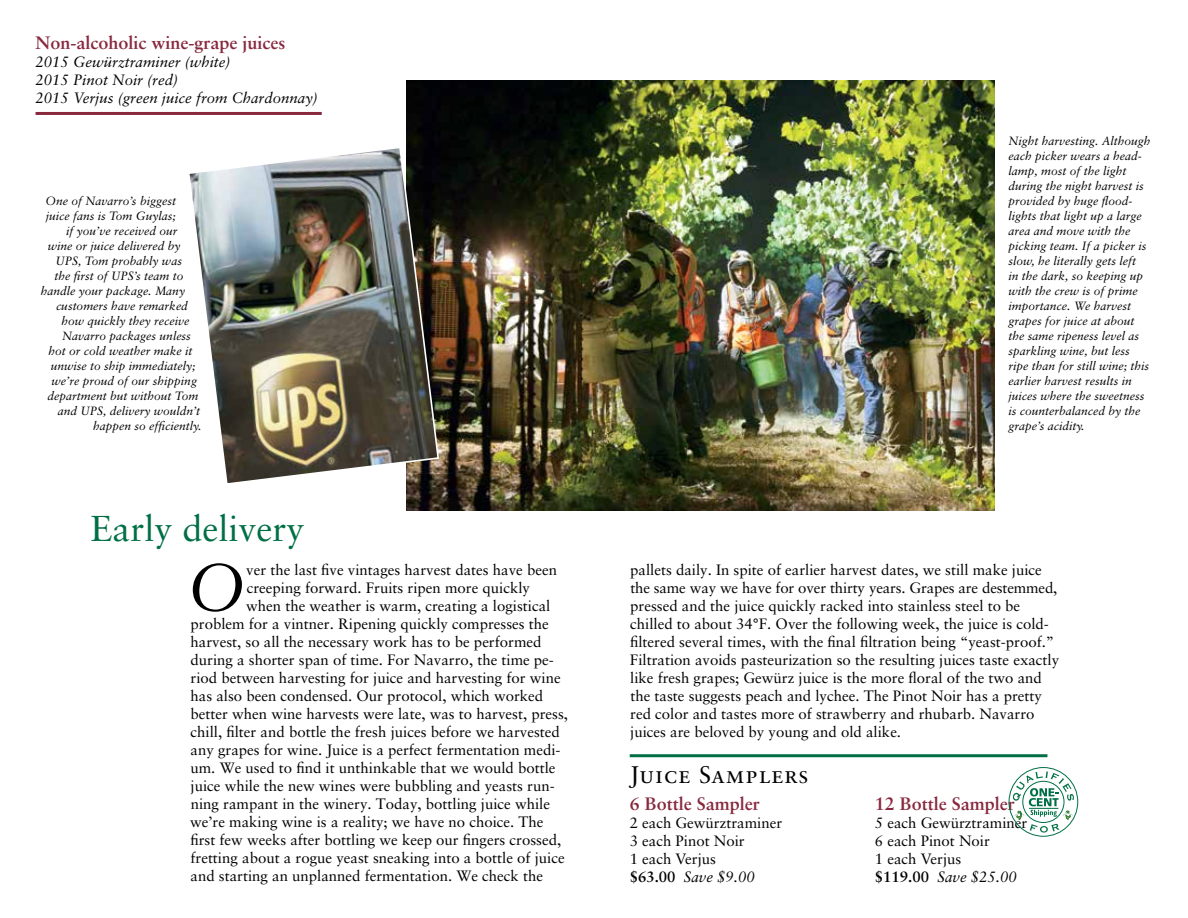
<style>
.page{position:relative;width:1188px;height:918px;background:#fff}
.page>*{position:absolute;margin:0;border:0;box-sizing:border-box;transform-origin:0 0}
.t1{font:italic 66.6px "Sabon";color:#000}
.t2{font:36px "Sabon";color:#006f45}
.t3{font:24px "Sabon Roman SC";letter-spacing:.04em;color:#000}
.t4{font:700 18px "Sabon";color:#88283d}
.t5{font:15px/18px "Sabon";color:#000}
.t6{font:italic 15px/18px "Sabon";color:#000}
.t7{font:italic 12px/15px "Sabon";color:#000}
.s1{font-weight:700}
.s2{font-style:italic}
</style>
<div class="page">
<img style="left:406px;top:80px;width:588px;height:431px">
<hr style="left:36px;top:112px;width:286px;height:3px;background:#88283d">
<img style="left:189px;top:146px;width:251px;height:340px">
<hr style="left:630px;top:754px;width:417px;height:3px;background:#006f45">
<svg style="left:1008px;top:767px;width:70px;height:70px"></svg>
<p class="t4" style="left:36px;top:32px;width:252px">Non-alcoholic wine-grape juices</p>
<p class="t6" style="left:36px;top:53px;width:284px">2015 Gewürztraminer (white)<br>2015 Pinot Noir (red)<br>2015 Verjus (green juice from Chardonnay)</p>
<p class="t7" style="left:46px;top:193px;width:132px">One of Navarro’s biggest</p>
<p class="t7" style="left:46px;top:208px;width:132px">juice fans is Tom Guylas;</p>
<p class="t7" style="left:66px;top:223px;width:113px">if you’ve received our</p>
<p class="t7" style="left:48px;top:238px;width:134px">wine or juice delivered by</p>
<p class="t7" style="left:56px;top:253px;width:128px">UPS, Tom probably was</p>
<p class="t7" style="left:54px;top:268px;width:131px">the first of UPS’s team to</p>
<p class="t7" style="left:41px;top:283px;width:146px">handle your package. Many</p>
<p class="t7" style="left:56px;top:298px;width:133px">customers have remarked</p>
<p class="t7" style="left:61px;top:313px;width:130px">how quickly they receive</p>
<p class="t7" style="left:62px;top:328px;width:130px">Navarro packages unless</p>
<p class="t7" style="left:48px;top:343px;width:146px">hot or cold weather make it</p>
<p class="t7" style="left:51px;top:358px;width:146px">unwise to ship immediately;</p>
<p class="t7" style="left:52px;top:373px;width:147px">we’re proud of our shipping</p>
<p class="t7" style="left:48px;top:388px;width:152px">department but without Tom</p>
<p class="t7" style="left:58px;top:403px;width:144px">and UPS, delivery wouldn’t</p>
<p class="t7" style="left:93px;top:418px;width:110px">happen so efficiently.</p>
<h2 class="t2" style="left:90px;top:507px;width:216px">Early delivery</h2>
<h1 class="t1" style="left:187px;top:549px;width:61px">O</h1>
<p class="t5" style="left:246px;top:560px;width:312px">ver the last five vintages harvest dates have been</p>
<p class="t5" style="left:247px;top:578px;width:285px">creeping forward. Fruits ripen more quickly</p>
<p class="t5" style="left:246px;top:596px;width:306px">when the weather is warm, creating a logistical</p>
<p class="t5" style="left:191px;top:614px;width:360px">problem for a vintner. Ripening quickly compresses the</p>
<p class="t5" style="left:191px;top:632px;width:352px">harvest, so all the necessary work has to be performed</p>
<p class="t5" style="left:191px;top:650px;width:365px">during a shorter span of time. For Navarro, the time pe-</p>
<p class="t5" style="left:191px;top:668px;width:372px">riod between harvesting for juice and harvesting for wine</p>
<p class="t5" style="left:191px;top:686px;width:354px">has also been condensed. Our protocol, which worked</p>
<p class="t5" style="left:191px;top:704px;width:379px">better when wine harvests were late, was to harvest, press,</p>
<p class="t5" style="left:191px;top:722px;width:371px">chill, filter and bottle the fresh juices before we harvested</p>
<p class="t5" style="left:191px;top:740px;width:371px">any grapes for wine. Juice is a perfect fermentation medi-</p>
<p class="t5" style="left:191px;top:758px;width:367px">um. We used to find it unthinkable that we would bottle</p>
<p class="t5" style="left:191px;top:776px;width:366px">juice while the new wines were bubbling and yeasts run-</p>
<p class="t5" style="left:191px;top:794px;width:361px">ning rampant in the winery. Today, bottling juice while</p>
<p class="t5" style="left:190px;top:812px;width:355px">we’re making wine is a reality; we have no choice. The</p>
<p class="t5" style="left:190px;top:830px;width:372px">first few weeks after bottling we keep our fingers crossed,</p>
<p class="t5" style="left:191px;top:848px;width:376px">fretting about a rogue yeast sneaking into a bottle of juice</p>
<p class="t5" style="left:191px;top:866px;width:354px">and starting an unplanned fermentation. We check the</p>
<p class="t7" style="left:1009px;top:134px;width:144px">Night harvesting. Although each picker wears a head&shy;lamp, most of the light during the night harvest is provided by huge flood&shy;lights that light up a large area and move with the picking team. If a picker is slow, he literally gets left<br>in the dark, so keeping up with the crew is of prime importance. We harvest grapes for juice at about the same ripeness level as sparkling wine, but less ripe than for still wine; this earlier harvest results in juices where the sweetness is counterbalanced by the grape’s acidity.</p>
<p class="t5" style="left:630px;top:560px;width:431px">pallets daily. In spite of earlier harvest dates, we still make juice the same way we have for over thirty years. Grapes are destemmed, pressed and the juice quickly racked into stainless steel to be chilled to about 34°F. Over the following week, the juice is cold&shy;filtered several times, with the final filtration being “yeast-proof.” Filtration avoids pasteurization so the resulting juices taste exactly like fresh grapes; Gewürz juice is the more floral of the two and the taste suggests peach and lychee. The Pinot Noir has a pretty red color and tastes more of strawberry and rhubarb. Navarro juices are beloved by young and old alike.</p>
<h3 class="t3" style="left:630px;top:761px;width:181px">Juice Samplers</h3>
<p class="t4" style="left:630px;top:793px;width:132px">6 Bottle Sampler</p>
<p class="t5" style="left:630px;top:814px;width:154px">2 each Gewürztraminer<br>3 each Pinot Noir<br>1 each Verjus<br><span class="s1">$63.00</span> <span class="s2">Save $9.00</span></p>
<p class="t4" style="left:875px;top:793px;width:142px">12 Bottle Sampler</p>
<p class="t5" style="left:875px;top:814px;width:154px">5 each Gewürztraminer<br>6 each Pinot Noir<br>1 each Verjus<br><span class="s1">$119.00</span> <span class="s2">Save $25.00</span></p>
</div>
